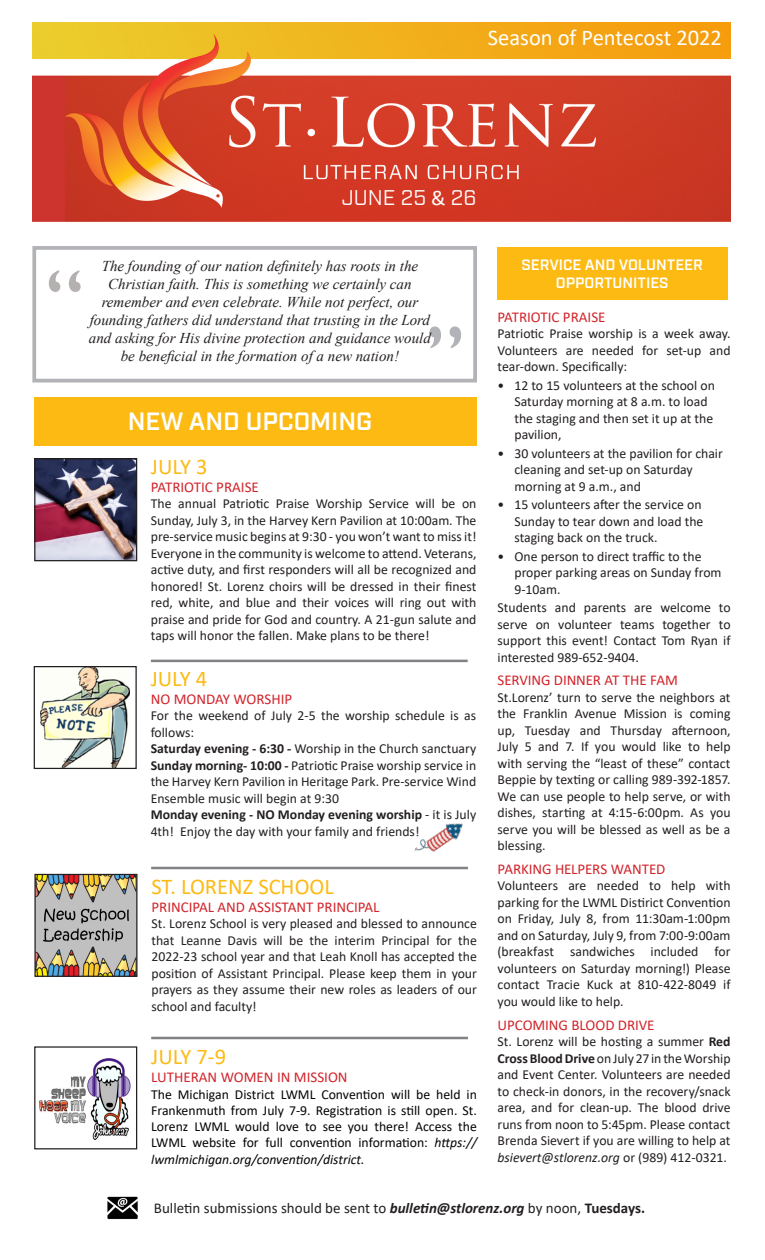
<style>
.page{position:relative;width:765px;height:1260px;background:#fff}
.page>*{position:absolute;margin:0;border:0;box-sizing:border-box;transform-origin:0 0}
.t1{font:90px "Gill Sans";color:#b4b1b0}
.t2{font:90px "Gill Sans";color:#b2b3b7}
.t3{font:600 25px "Industry";color:#fff}
.St_Lorenz_Bulletin{font:22.5px "Calibri";color:#fcba13}
.t4{font:22.5px "Calibri";color:#fff}
.t5{font:21.25px "Industry";color:#fff}
.t6{font:italic 15px/18px "Times New Roman";color:#231f20;text-align:center}
.St_Lorenz_Bulletin-2{font:15px "Calibri";color:#d1232a}
.t7{font:15px "Calibri";color:#231f20}
.t8{font:600 15px/18px "Industry";color:#fff;text-align:center}
.St_Lorenz_Bulletin-3{font:13.75px/16.5px "Calibri";color:#231f20;text-align:justify}
.t9{font:13.75px/16.2px "Calibri";color:#040503;text-align:justify}
.s1{font-family:"Calibri"}
.s2{font-weight:700}
.s3{font-style:italic}
.s4{font-weight:700;font-style:italic}
</style>
<div class="page">
<img style="left:32px;top:22px;width:699px;height:200px">
<div style="left:32px;top:246px;width:445px;height:136px;border:4px solid #b2b3b7"></div>
<div style="left:35px;top:397px;width:442px;height:49px;background:#fcba13"></div>
<div style="left:497px;top:248px;width:231px;height:52px;background:#fcba13"></div>
<img style="left:107px;top:1196px;width:31px;height:24px">
<hr style="left:151px;top:867px;width:317px;height:2px;background:#808285">
<hr style="left:151px;top:660px;width:317px;height:2px;background:#808285">
<img style="left:36px;top:876px;width:100px;height:99px">
<div style="left:34px;top:874px;width:104px;height:103px;border:1px solid #231f20"></div>
<img style="left:413px;top:823px;width:55px;height:47px">
<hr style="left:151px;top:1037px;width:317px;height:2px;background:#808285">
<img style="left:38px;top:1059px;width:93px;height:81px">
<div style="left:34px;top:1046px;width:103px;height:103px;border:1px solid #231f20"></div>
<img style="left:41px;top:668px;width:89px;height:99px">
<div style="left:34px;top:666px;width:103px;height:103px;border:1px solid #231f20"></div>
<img style="left:36px;top:460px;width:99px;height:99px">
<div style="left:34px;top:458px;width:103px;height:103px;border:1px solid #231f20"></div>
<p class="t4" style="left:488px;top:22px;width:236px">Season of Pentecost 2022</p>
<p class="t5" style="left:342px;top:185px;width:136px">JUNE 25 <span class="s1">&amp;</span> 26</p>
<p class="t6" style="left:89px;top:257px;width:343px">The founding of our nation definitely has roots in the Christian faith. This is something we certainly can remember and even celebrate. While not perfect, our founding fathers did understand that trusting in the Lord and asking for His divine protection and guidance would be beneficial in the formation of a new nation!</p>
<p class="t8" style="left:521px;top:256px;width:183px">SERVICE AND VOLUNTEER<br>OPPORTUNITIES</p>
<p class="t1" style="left:46px;top:250px;width:40px">“</p>
<p class="St_Lorenz_Bulletin-2" style="left:498px;top:306px;width:109px">PATRIOTIC PRAISE</p>
<p class="St_Lorenz_Bulletin-3" style="left:498px;top:325px;width:234px">Patriotic Praise worship is a week away.<br>Volunteers are needed for set-up and tear-down. Specifically:</p>
<p class="St_Lorenz_Bulletin-3" style="left:514px;top:376px;width:202px;text-align:left;text-indent:-17px">• 12 to 15 volunteers at the school on<br>Saturday morning at 8 a.m. to load the staging and then set it up at the pavilion,</p>
<p class="St_Lorenz_Bulletin-3" style="left:514px;top:444px;width:210px;text-align:left;text-indent:-17px">• 30 volunteers at the pavilion for chair cleaning and set-up on Saturday morning at 9 a.m., and</p>
<p class="St_Lorenz_Bulletin-3" style="left:514px;top:496px;width:190px;text-align:left;text-indent:-17px">• 15 volunteers after the service on<br>Sunday to tear down and load the staging back on the truck.</p>
<p class="St_Lorenz_Bulletin-3" style="left:514px;top:547px;width:209px;text-align:left;text-indent:-17px">• One person to direct traffic to the proper parking areas on Sunday from<br>9-10am.</p>
<p class="St_Lorenz_Bulletin-3" style="left:498px;top:599px;width:234px">Students and parents are welcome to serve on volunteer teams together to support this event! Contact Tom Ryan if interested 989-652-9404.</p>
<p class="St_Lorenz_Bulletin-2" style="left:498px;top:670px;width:182px">SERVING DINNER AT THE FAM</p>
<p class="St_Lorenz_Bulletin-3" style="left:498px;top:689px;width:235px">St.Lorenz’ turn to serve the neighbors at the Franklin Avenue Mission is coming up, Tuesday and Thursday afternoon, July 5 and 7. If you would like to help with serving the “least of these” contact Beppie by texting or calling 989-392-1857.<br>We can use people to help serve, or with dishes, starting at 4:15-6:00pm. As you serve you will be blessed as well as be a blessing.</p>
<p class="St_Lorenz_Bulletin-2" style="left:498px;top:858px;width:169px">PARKING HELPERS WANTED</p>
<p class="St_Lorenz_Bulletin-3" style="left:498px;top:877px;width:235px">Volunteers are needed to help with parking for the LWML Distirict Convention on Friday, July 8, from 11:30am-1:00pm and on Saturday, July 9, from 7:00-9:00am (breakfast sandwiches included for volunteers on Saturday morning!) Please contact Tracie Kuck at 810-422-8049 if you would like to help.</p>
<p class="St_Lorenz_Bulletin-2" style="left:498px;top:1014px;width:159px">UPCOMING BLOOD DRIVE</p>
<p class="St_Lorenz_Bulletin-3" style="left:498px;top:1033px;width:235px">St. Lorenz will be hosting a summer <span class="s2">Red Cross Blood Drive</span> on July 27 in the Worship and Event Center. Volunteers are needed to check-in donors, in the recovery/snack area, and for clean-up. The blood drive runs from noon to 5:45pm. Please contact Brenda Sievert if you are willing to help at <span class="s3">bsievert@stlorenz.org</span> or (989) 412-0321.</p>
<p class="t2" style="left:426px;top:306px;width:40px">”</p>
<p class="t3" style="left:128px;top:406px;width:246px">NEW AND UPCOMING</p>
<p class="St_Lorenz_Bulletin" style="left:151px;top:451px;width:58px">JULY 3</p>
<p class="St_Lorenz_Bulletin-2" style="left:151px;top:476px;width:109px">PATRIOTIC PRAISE</p>
<p class="St_Lorenz_Bulletin-3" style="left:151px;top:495px;width:327px">The annual Patriotic Praise Worship Service will be on Sunday, July 3, in the Harvey Kern Pavilion at 10:00am. The pre-service music begins at 9:30 - you won’t want to miss it!<br>Everyone in the community is welcome to attend. Veterans, active duty, and first responders will all be recognized and honored! St. Lorenz choirs will be dressed in their finest red, white, and blue and their voices will ring out with praise and pride for God and country. A 21-gun salute and taps will honor the fallen. Make plans to be there!</p>
<p class="St_Lorenz_Bulletin" style="left:151px;top:663px;width:58px">JULY 4</p>
<p class="St_Lorenz_Bulletin-2" style="left:151px;top:689px;width:143px">NO MONDAY WORSHIP</p>
<p class="St_Lorenz_Bulletin-3" style="left:151px;top:707px;width:327px">For the weekend of July 2-5 the worship schedule is as follows:</p>
<p class="St_Lorenz_Bulletin-3" style="left:151px;top:740px;width:327px"><span class="s2">Saturday evening - 6:30 -</span> Worship in the Church sanctuary</p>
<p class="St_Lorenz_Bulletin-3" style="left:151px;top:757px;width:327px"><span class="s2">Sunday morning- 10:00 -</span> Patriotic Praise worship service in the Harvey Kern Pavilion in Heritage Park. Pre-service Wind Ensemble music will begin at 9:30</p>
<p class="St_Lorenz_Bulletin-3" style="left:151px;top:806px;width:327px"><span class="s2">Monday evening - NO Monday evening worship</span> - it is July<br>4th! Enjoy the day with your family and friends!</p>
<p class="St_Lorenz_Bulletin" style="left:151px;top:871px;width:184px">ST. LORENZ SCHOOL</p>
<p class="St_Lorenz_Bulletin-2" style="left:151px;top:896px;width:230px">PRINCIPAL AND ASSISTANT PRINCIPAL</p>
<p class="St_Lorenz_Bulletin-3" style="left:151px;top:915px;width:327px">St. Lorenz School is very pleased and blessed to announce that Leanne Davis will be the interim Principal for the 2022-23 school year and that Leah Knoll has accepted the position of Assistant Principal. Please keep them in your prayers as they assume their new roles as leaders of our school and faculty!</p>
<p class="St_Lorenz_Bulletin" style="left:151px;top:1041px;width:76px">JULY 7-9</p>
<p class="St_Lorenz_Bulletin-2" style="left:151px;top:1067px;width:198px">LUTHERAN WOMEN IN MISSION</p>
<p class="t9" style="left:151px;top:1086px;width:327px">The Michigan District LWML Convention will be held in Frankenmuth from July 7-9. Registration is still open. St.<br>Lorenz LWML would love to see you there! Access the LWML website for full convention information: <span class="s3">https:// lwmlmichigan.org/convention/district.</span></p>
<p class="t7" style="left:154px;top:1197px;width:493px">Bulletin submissions should be sent to <span class="s4">bulletin@stlorenz.org</span> by noon, <span class="s2">Tuesdays.</span></p>
</div>
